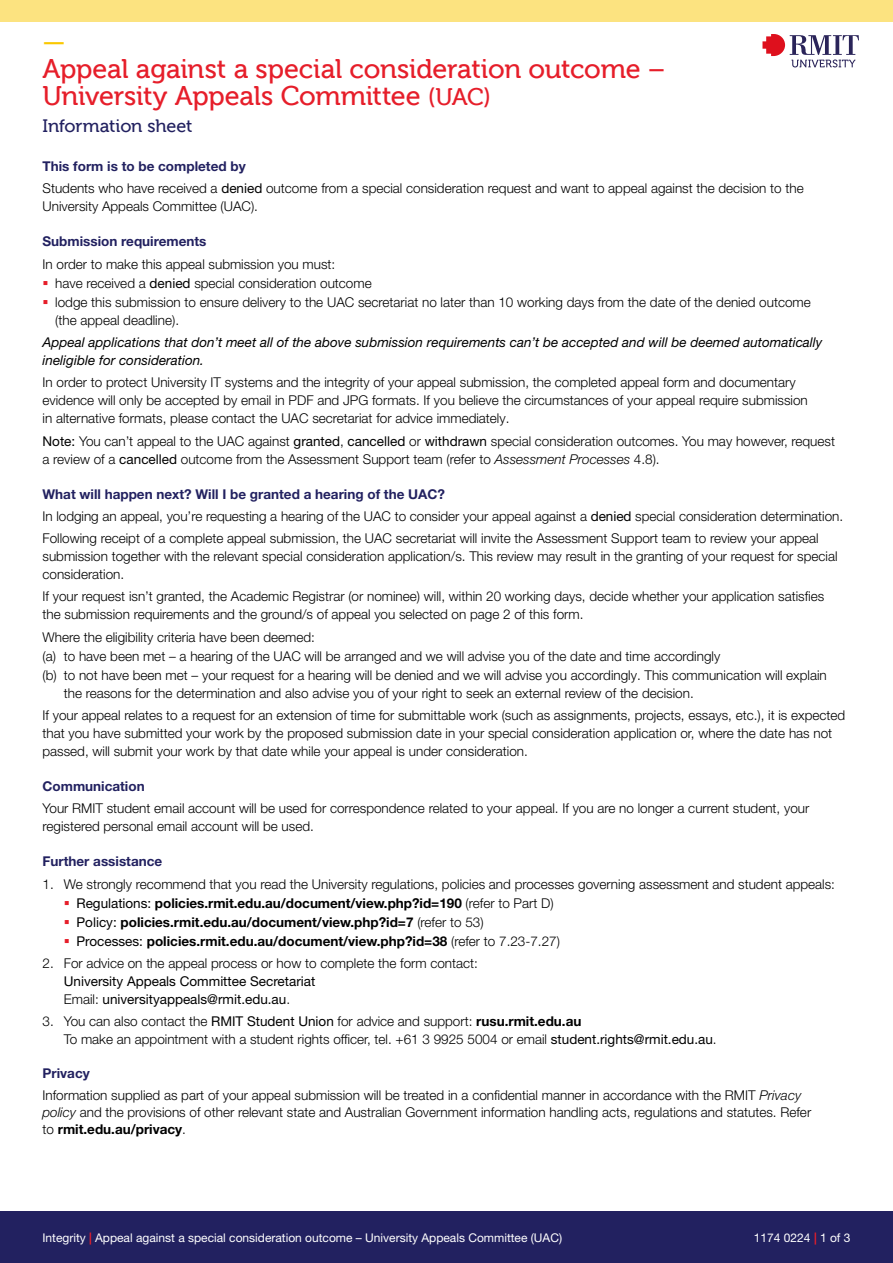
<style>
.page{position:relative;width:893px;height:1263px;background:#fff}
.page>*{position:absolute;margin:0;border:0;box-sizing:border-box;transform-origin:0 0}
.t1{font:27px/27px "Museo 500";letter-spacing:-.01em;color:#e61e2a}
.t2{font:27px "Museo 500";color:#fac800}
.t3{font:18px "Museo 500";letter-spacing:-.01em;color:#222160}
.t4{font:300 13.5px/18px "Helvetica Neue LT Pro";color:#000}
.t5{font:700 13.5px "Helvetica Neue LT Pro";color:#000}
.t6{font:italic 13.5px/18px "Helvetica Neue LT Pro";color:#000}
.t7{font:13.5px/18px "Helvetica Neue LT Pro";color:#000}
.t8{font:700 13.5px "Helvetica Neue LT Pro";color:#222160}
.t9{font:12px "Helvetica Neue LT Pro";color:#fff}
.s1{font-size:24px}
.s2{font-weight:700;color:#222160}
.s3{font-weight:400}
.s4{color:#e61e2a}
.s5{font-style:italic}
.s6{font-weight:300}
.s7{font-weight:700}
.s8{font-weight:700;color:#e61e2a}
</style>
<div class="page">
<svg style="left:762px;top:34px;width:97px;height:33px"></svg>
<div style="left:0;top:1212px;width:893px;height:51px;background:#222160"></div>
<div style="left:0;top:0;width:893px;height:21px;background:#fce380"></div>
<h1 class="t2" style="left:43px;top:27px;width:25px">—</h1>
<h1 class="t1" style="left:43px;top:56px;width:624px">Appeal against a special consideration outcome –<br>University Appeals Committee <span class="s1">(UAC)</span></h1>
<h2 class="t3" style="left:43px;top:116px;width:151px">Information sheet</h2>
<p class="t4" style="left:43px;top:155px;width:763px;line-height:22.2px"><span class="s2">This form is to be completed by<br></span>Students who have received a <span class="s3">denied</span> outcome from a special consideration request and want to appeal against the decision to the</p>
<p class="t4" style="left:43px;top:197px;width:217px">University Appeals Committee (UAC).</p>
<p class="t8" style="left:43px;top:233px;width:165px">Submission requirements</p>
<p class="t4" style="left:43px;top:255px;width:294px">In order to make this appeal submission you must:</p>
<p class="t4" style="left:43px;top:274px;width:331px"><span class="s4">▪</span> have received a <span class="s3">denied</span> special consideration outcome</p>
<p class="t4" style="left:55px;top:293px;width:757px;text-indent:-13px"><span class="s4">▪</span> lodge this submission to ensure delivery to the UAC secretariat no later than 10 working days from the date of the denied outcome (the appeal deadline).</p>
<p class="t6" style="left:43px;top:333px;width:781px">Appeal applications that don’t meet all of the above submission requirements can’t be accepted and will be deemed automatically ineligible for consideration.</p>
<p class="t4" style="left:43px;top:373px;width:767px">In order to protect University IT systems and the integrity of your appeal submission, the completed appeal form and documentary evidence will only be accepted by email in PDF and JPG formats. If you believe the circumstances of your appeal require submission in alternative formats, please contact the UAC secretariat for advice immediately.</p>
<p class="t4" style="left:43px;top:431px;width:794px"><span class="s3">Note:</span> You can’t appeal to the UAC against <span class="s3">granted</span>, <span class="s3">cancelled</span> or <span class="s3">withdrawn</span> special consideration outcomes. You may however, request a review of a <span class="s3">cancelled</span> outcome from the Assessment Support team (refer to <span class="s5">Assessment Processes</span> 4.8).</p>
<p class="t4" style="left:43px;top:482px;width:802px;line-height:22.2px"><span class="s2">What will happen next? Will I be granted a hearing of the UAC?<br></span>In lodging an appeal, you’re requesting a hearing of the UAC to consider your appeal against a <span class="s3">denied</span> special consideration determination.<br>Following receipt of a complete appeal submission, the UAC secretariat will invite the Assessment Support team to review your appeal</p>
<p class="t4" style="left:43px;top:547px;width:796px">submission together with the relevant special consideration application/s. This review may result in the granting of your request for special consideration.</p>
<p class="t4" style="left:43px;top:587px;width:783px">If your request isn’t granted, the Academic Registrar (or nominee) will, within 20 working days, decide whether your application satisfies the submission requirements and the ground/s of appeal you selected on page 2 of this form.</p>
<p class="t4" style="left:43px;top:627px;width:274px">Where the eligibility criteria have been deemed:</p>
<p class="t4" style="left:43px;top:647px;width:679px">(a) to have been met – a hearing of the UAC will be arranged and we will advise you of the date and time accordingly</p>
<p class="t4" style="left:43px;top:666px;width:786px">(b) to not have been met – your request for a hearing will be denied and we will advise you accordingly. This communication will explain</p>
<p class="t4" style="left:64px;top:684px;width:631px">the reasons for the determination and also advise you of your right to seek an external review of the decision.</p>
<p class="t4" style="left:43px;top:706px;width:804px">If your appeal relates to a request for an extension of time for submittable work (such as assignments, projects, essays, etc.), it is expected that you have submitted your work by the proposed submission date in your special consideration application or, where the date has not passed, will submit your work by that date while your appeal is under consideration.</p>
<p class="t8" style="left:43px;top:778px;width:104px">Communication</p>
<p class="t4" style="left:43px;top:799px;width:768px">Your RMIT student email account will be used for correspondence related to your appeal. If you are no longer a current student, your registered personal email account will be used.</p>
<p class="t8" style="left:43px;top:853px;width:121px">Further assistance</p>
<p class="t4" style="left:43px;top:874px;width:794px">1. We strongly recommend that you read the University regulations, policies and processes governing assessment and student appeals:</p>
<p class="t5" style="left:64px;top:894px;width:491px"><span class="s4">▪</span> <span class="s3">Regulations:</span> policies.rmit.edu.au/document/view.php?id=190 <span class="s6">(refer to Part D)</span></p>
<p class="t5" style="left:64px;top:913px;width:421px"><span class="s4">▪</span> <span class="s3">Policy:</span> policies.rmit.edu.au/document/view.php?id=7 <span class="s6">(refer to 53)</span></p>
<p class="t5" style="left:64px;top:932px;width:498px"><span class="s4">▪</span> <span class="s3">Processes:</span> policies.rmit.edu.au/document/view.php?id=38 <span class="s6">(refer to 7.23-7.27)</span></p>
<p class="t4" style="left:43px;top:954px;width:437px">2. For advice on the appeal process or how to complete the form contact:</p>
<p class="t7" style="left:64px;top:972px;width:253px">University Appeals Committee Secretariat<br><span class="s6">Email:</span> universityappeals@rmit.edu.au<span class="s6">.</span></p>
<p class="t4" style="left:64px;top:1012px;width:654px;text-indent:-21px">3. You can also contact the <span class="s3">RMIT Student Union</span> for advice and support: <span class="s7">rusu.rmit.edu.au<br></span>To make an appointment with a student rights officer, tel. +61 3 9925 5004 or email <span class="s3">student.rights@rmit.edu.au</span>.</p>
<p class="t4" style="left:43px;top:1063px;width:760px;line-height:21.5px"><span class="s2">Privacy<br></span>Information supplied as part of your appeal submission will be treated in a confidential manner in accordance with the RMIT <span class="s5">Privacy</span></p>
<p class="t4" style="left:43px;top:1103px;width:770px;line-height:17.2px"><span class="s5">policy</span> and the provisions of other relevant state and Australian Government information handling acts, regulations and statutes. Refer to <span class="s7">rmit.edu.au/privacy</span>.</p>
<p class="t9" style="left:43px;top:1230px;width:521px">Integrity <span class="s8">|</span> Appeal against a special consideration outcome – University Appeals Committee (UAC)</p>
<p class="t9" style="left:754px;top:1230px;width:98px">1174 0224 <span class="s8">|</span> 1 of 3</p>
</div>
